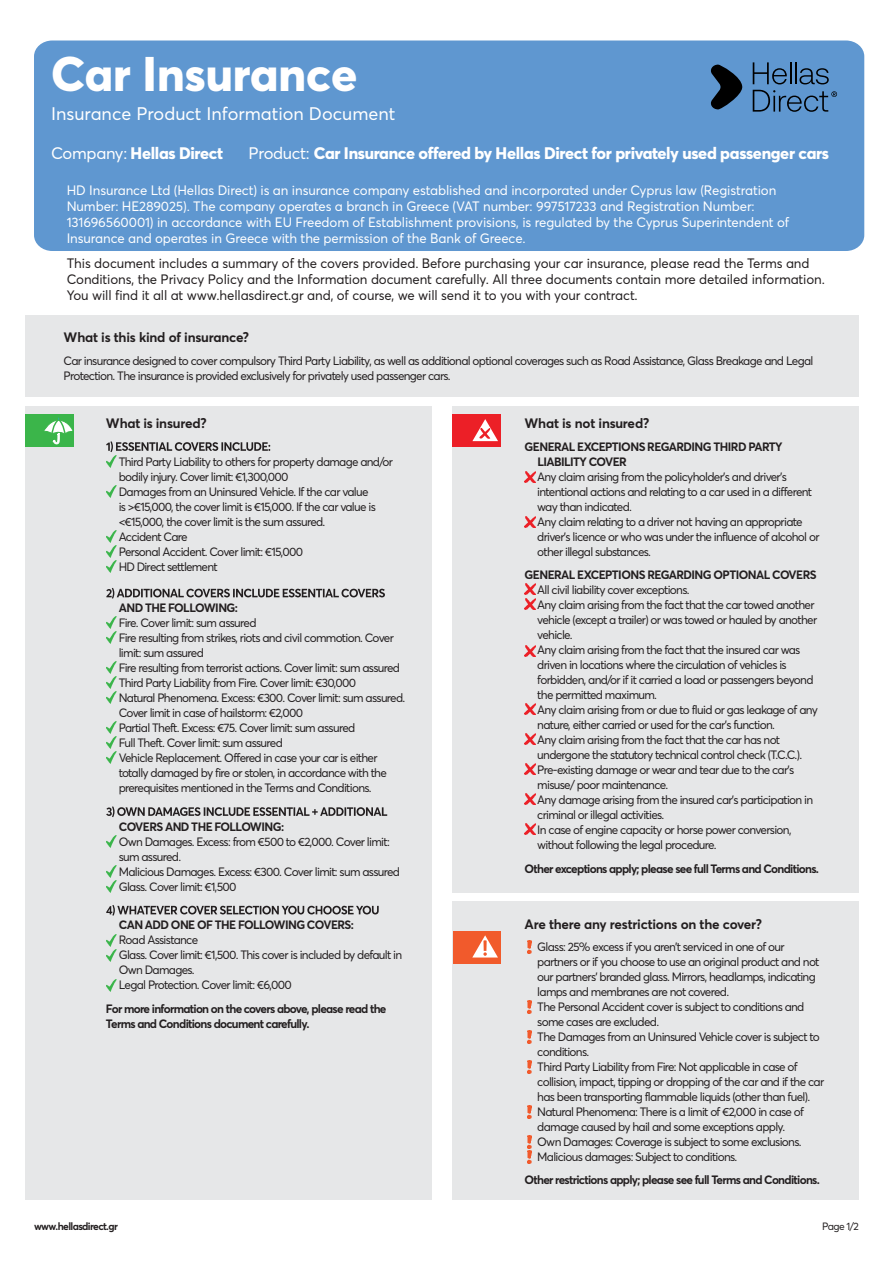
<style>
.page{position:relative;width:893px;height:1263px;background:#fff}
.page>*{position:absolute;margin:0;border:0;box-sizing:border-box;transform-origin:0 0}
.t1{font:800 48px "Averta Std";color:#fff}
.t2{font:18px "Averta Std";color:#fff}
.t3{font:800 16.5px "Averta Std";letter-spacing:-.02em;color:#fff}
.t4{font:13.5px/16.2px "Averta Std";letter-spacing:-.01em;color:#fff}
.t5{font:13.5px/16.2px "Averta Std";letter-spacing:-.01em;color:#231f20}
.t6{font:700 13.5px "Averta Std";letter-spacing:-.015em;color:#231f20}
.t7{font:12px/15px "Averta Std";letter-spacing:-.06em;color:#231f20}
.t8{font:700 12px/15px "Averta Std";letter-spacing:-.055em;color:#231f20}
.t9{font:700 10.5px "Averta Std";letter-spacing:-.06em;color:#231f20}
.t10{font:10.5px "Averta Std";color:#231f20}
.s1{font-weight:400}
</style>
<div class="page">
<div style="left:34px;top:40px;width:830px;height:211px;background:#5f97d0"></div>
<svg style="left:753px;top:62px;width:38px;height:22px"></svg>
<hr style="left:795px;top:62px;width:2px;height:22px;background:#000">
<svg style="left:799px;top:68px;width:30px;height:16px"></svg>
<svg style="left:753px;top:90px;width:84px;height:22px;background:#4c79a7"></svg>
<svg style="left:711px;top:65px;width:31px;height:44px"></svg>
<div style="left:453px;top:901px;width:406px;height:298px;background:#e6e7e8"></div>
<div style="left:26px;top:315px;width:833px;height:82px;background:#e6e7e8"></div>
<div style="left:26px;top:406px;width:406px;height:793px;background:#e6e7e8"></div>
<div style="left:43px;top:415px;width:31px;height:32px;background:#3ab54a"></div>
<svg style="left:44px;top:417px;width:29px;height:28px"></svg>
<svg style="left:106px;top:441px;width:164px;height:27px"></svg>
<svg style="left:106px;top:588px;width:279px;height:11px"></svg>
<svg style="left:106px;top:806px;width:281px;height:11px"></svg>
<svg style="left:106px;top:905px;width:273px;height:11px"></svg>
<svg style="left:106px;top:486px;width:11px;height:12px"></svg>
<svg style="left:106px;top:835px;width:11px;height:12px"></svg>
<svg style="left:106px;top:934px;width:11px;height:27px"></svg>
<svg style="left:106px;top:979px;width:11px;height:12px"></svg>
<div style="left:453px;top:406px;width:406px;height:486px;background:#e6e7e8"></div>
<div style="left:470px;top:415px;width:31px;height:32px;background:#ec2027"></div>
<svg style="left:472px;top:419px;width:26px;height:22px"></svg>
<svg style="left:524px;top:471px;width:11px;height:11px"></svg>
<svg style="left:524px;top:516px;width:11px;height:11px"></svg>
<svg style="left:524px;top:645px;width:11px;height:11px"></svg>
<svg style="left:524px;top:704px;width:11px;height:11px"></svg>
<svg style="left:524px;top:734px;width:11px;height:11px"></svg>
<svg style="left:524px;top:764px;width:11px;height:11px"></svg>
<div style="left:469px;top:931px;width:32px;height:33px;background:#f15b2b"></div>
<svg style="left:472px;top:935px;width:26px;height:22px"></svg>
<svg style="left:527px;top:940px;width:4px;height:13px"></svg>
<svg style="left:527px;top:1000px;width:4px;height:13px"></svg>
<svg style="left:527px;top:1030px;width:4px;height:13px"></svg>
<svg style="left:527px;top:1060px;width:4px;height:13px"></svg>
<svg style="left:527px;top:1105px;width:4px;height:13px"></svg>
<svg style="left:527px;top:1135px;width:4px;height:28px"></svg>
<div style="left:453px;top:931px;width:16px;height:33px;background:#f15a2c"></div>
<div style="left:453px;top:415px;width:17px;height:32px;background:#ec1f27"></div>
<div style="left:26px;top:415px;width:17px;height:32px;background:#3bb54a"></div>
<svg style="left:106px;top:531px;width:11px;height:42px"></svg>
<svg style="left:106px;top:616px;width:11px;height:27px"></svg>
<svg style="left:106px;top:661px;width:11px;height:42px"></svg>
<svg style="left:106px;top:865px;width:11px;height:27px"></svg>
<svg style="left:524px;top:584px;width:11px;height:26px"></svg>
<svg style="left:524px;top:794px;width:11px;height:11px"></svg>
<svg style="left:524px;top:824px;width:11px;height:11px"></svg>
<svg style="left:106px;top:721px;width:11px;height:42px"></svg>
<h1 class="t1" style="left:51px;top:43px;width:308px">Car Insurance</h1>
<h2 class="t2" style="left:51px;top:102px;width:346px">Insurance Product Information Document</h2>
<h3 class="t3" style="left:51px;top:142px;width:174px"><span class="s1">Company:</span> Ηellas Direct</h3>
<h3 class="t3" style="left:248px;top:142px;width:582px"><span class="s1">Product:</span> Car Insurance offered by Hellas Direct for privately used passenger cars</h3>
<p class="t4" style="left:67px;top:182px;width:724px">HD Insurance Ltd (Hellas Direct) is an insurance company established and incorporated under Cyprus law (Registration Number: HE289025). The company operates a branch in Greece (VAT number: 997517233 and Registration Number:<br>131696560001) in accordance with EU Freedom of Establishment provisions, is regulated by the Cyprus Superintendent of Insurance and operates in Greece with the permission of the Bank of Greece.</p>
<p class="t5" style="left:67px;top:255px;width:760px">This document includes a summary of the covers provided. Before purchasing your car insurance, please read the Terms and<br>Conditions, the Privacy Policy and the Information document carefully. All three documents contain more detailed information.<br>You will find it all at www.hellasdirect.gr and, of course, we will send it to you with your contract.</p>
<p class="t6" style="left:64px;top:327px;width:187px">What is this kind of insurance?</p>
<p class="t7" style="left:64px;top:353px;width:751px">Car insurance designed to cover compulsory Third Party Liability, as well as additional optional coverages such as Road Assistance, Glass Breakage and Legal<br>Protection. The insurance is provided exclusively for privately used passenger cars.</p>
<p class="t6" style="left:106px;top:414px;width:102px">What is insured?</p>
<p class="t6" style="left:524px;top:414px;width:126px">What is not insured?</p>
<p class="t8" style="left:537px;top:438px;width:247px;text-indent:-13px">GENERAL EXCEPTIONS REGARDING THIRD PARTY<br>LIABILITY COVER</p>
<p class="t7" style="left:537px;top:469px;width:284px">Any claim arising from the policyholder’s and driver’s intentional actions and relating to a car used in a different way than indicated.<br>Any claim relating to a driver not having an appropriate driver’s licence or who was under the influence of alcohol or other illegal substances.</p>
<p class="t8" style="left:525px;top:567px;width:294px">GENERAL EXCEPTIONS REGARDING OPTIONAL COVERS</p>
<p class="t7" style="left:537px;top:582px;width:282px">All civil liability cover exceptions.<br>Any claim arising from the fact that the car towed another vehicle (except a trailer) or was towed or hauled by another vehicle.<br>Any claim arising from the fact that the insured car was driven in locations where the circulation of vehicles is forbidden, and/or if it carried a load or passengers beyond the permitted maximum.<br>Any claim arising from or due to fluid or gas leakage of any nature, either carried or used for the car’s function.<br>Any claim arising from the fact that the car has not undergone the statutory technical control check (T.C.C.).<br>Pre-existing damage or wear and tear due to the car’s misuse/ poor maintenance.<br>Any damage arising from the insured car’s participation in criminal or illegal activities.<br>In case of engine capacity or horse power conversion, without following the legal procedure.</p>
<p class="t8" style="left:524px;top:860px;width:296px">Other exceptions apply; please see full Terms and Conditions.</p>
<p class="t7" style="left:119px;top:454px;width:276px">Third Party Liability to others for property damage and/or bodily injury. Cover limit: €1,300,000<br>Damages from an Uninsured Vehicle. If the car value<br>is &gt;€15,000, the cover limit is €15,000. If the car value is &lt;€15,000, the cover limit is the sum assured.<br>Accident Care<br>Personal Accident. Cover limit: €15,000</p>
<p class="t7" style="left:119px;top:559px;width:100px">HD Direct settlement</p>
<p class="t8" style="left:119px;top:600px;width:121px">AND THE FOLLOWING:</p>
<p class="t7" style="left:119px;top:615px;width:288px">Fire. Cover limit: sum assured<br>Fire resulting from strikes, riots and civil commotion. Cover limit: sum assured<br>Fire resulting from terrorist actions. Cover limit: sum assured Third Party Liability from Fire. Cover limit: €30,000<br>Natural Phenomena. Excess: €300. Cover limit: sum assured.<br>Cover limit in case of hailstorm: €2,000<br>Partial Theft. Excess: €75. Cover limit: sum assured<br>Full Theft. Cover limit: sum assured<br>Vehicle Replacement. Offered in case your car is either totally damaged by fire or stolen, in accordance with the prerequisites mentioned in the Terms and Conditions.</p>
<p class="t8" style="left:119px;top:818px;width:167px">COVERS AND THE FOLLOWING:</p>
<p class="t7" style="left:119px;top:834px;width:283px">Own Damages. Excess: from €500 to €2,000. Cover limit: sum assured.<br>Malicious Damages. Excess: €300. Cover limit: sum assured Glass. Cover limit: €1,500</p>
<p class="t8" style="left:119px;top:917px;width:237px">CAN ADD ONE OF THE FOLLOWING COVERS:</p>
<p class="t7" style="left:119px;top:932px;width:285px">Road Assistance<br>Glass. Cover limit: €1,500. This cover is included by default in Own Damages.<br>Legal Protection. Cover limit: €6,000</p>
<p class="t8" style="left:106px;top:1000px;width:282px">For more information on the covers above, please read the<br>Terms and Conditions document carefully.</p>
<p class="t6" style="left:524px;top:915px;width:239px">Are there any restrictions on the cover?</p>
<p class="t7" style="left:537px;top:939px;width:288px">Glass: 25% excess if you aren’t serviced in one of our partners or if you choose to use an original product and not our partners’ branded glass. Mirrors, headlamps, indicating lamps and membranes are not covered.<br>The Personal Accident cover is subject to conditions and some cases are excluded.<br>The Damages from an Uninsured Vehicle cover is subject to conditions.<br>Third Party Liability from Fire: Not applicable in case of collision, impact, tipping or dropping of the car and if the car has been transporting flammable liquids (other than fuel).<br>Natural Phenomena: There is a limit of €2,000 in case of damage caused by hail and some exceptions apply.<br>Own Damages: Coverage is subject to some exclusions.<br>Malicious damages: Subject to conditions.</p>
<p class="t8" style="left:524px;top:1172px;width:297px">Other restrictions apply; please see full Terms and Conditions.</p>
<p class="t9" style="left:34px;top:1219px;width:85px">www.hellasdirect.gr</p>
<p class="t10" style="left:822px;top:1219px;width:38px">Page 1/2</p>
</div>
